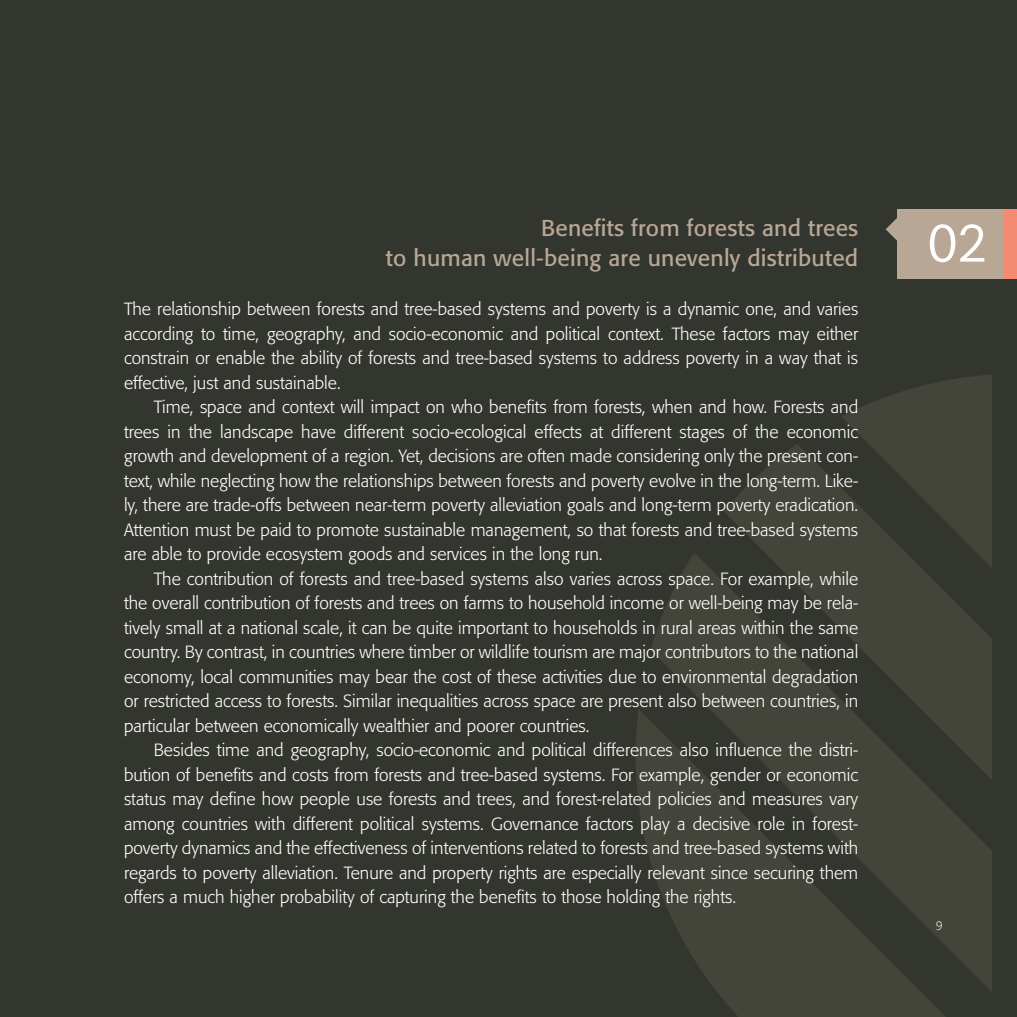
<style>
.page{position:relative;width:1017px;height:1017px;background:#33362e}
.page>*{position:absolute;margin:0;border:0;box-sizing:border-box;transform-origin:0 0}
.t1{font:52.5px "Caecilia LT Std";color:#fff}
.t2{font:22.75px/29.8px "Formata";letter-spacing:.01em;color:#b9a796;text-align:right}
.t3{font:300 17.5px/24.5px "Formata";color:#fff;text-align:justify}
.t4{font:300 12.25px "Caecilia LT Std";color:#fff}
</style>
<div class="page">
<svg style="left:636px;top:375px;width:356px;height:642px;fill:#43443a"></svg>
<div style="left:898px;top:210px;width:119px;height:69px;background:#b9a796"></div>
<svg style="left:886px;top:217px;width:12px;height:25px"></svg>
<div style="left:1005px;top:210px;width:12px;height:69px;background:#f48a71"></div>
<h2 class="t2" style="left:386px;top:213px;width:474px">Benefits from forests and trees<br>to human well-being are unevenly distributed</h2>
<p class="t3" style="left:124px;top:297px;width:736px">The relationship between forests and tree-based systems and poverty is a dynamic one, and varies according to time, geography, and socio-economic and political context. These factors may either constrain or enable the ability of forests and tree-based systems to address poverty in a way that is effective, just and sustainable.</p>
<p class="t3" style="left:124px;top:395px;width:736px;text-indent:30px">Time, space and context will impact on who benefits from forests, when and how. Forests and trees in the landscape have different socio-ecological effects at different stages of the economic growth and development of a region. Yet, decisions are often made considering only the present con&shy;text, while neglecting how the relationships between forests and poverty evolve in the long-term. Like&shy;ly, there are trade-offs between near-term poverty alleviation goals and long-term poverty eradication.<br>Attention must be paid to promote sustainable management, so that forests and tree-based systems are able to provide ecosystem goods and services in the long run.</p>
<p class="t3" style="left:124px;top:566px;width:736px;text-indent:30px">The contribution of forests and tree-based systems also varies across space. For example, while the overall contribution of forests and trees on farms to household income or well-being may be rela&shy;tively small at a national scale, it can be quite important to households in rural areas within the same country. By contrast, in countries where timber or wildlife tourism are major contributors to the national economy, local communities may bear the cost of these activities due to environmental degradation or restricted access to forests. Similar inequalities across space are present also between countries, in particular between economically wealthier and poorer countries.</p>
<p class="t3" style="left:124px;top:738px;width:736px;text-indent:30px">Besides time and geography, socio-economic and political differences also influence the distri&shy;bution of benefits and costs from forests and tree-based systems. For example, gender or economic status may define how people use forests and trees, and forest-related policies and measures vary among countries with different political systems. Governance factors play a decisive role in forest&shy;poverty dynamics and the effectiveness of interventions related to forests and tree-based systems with regards to poverty alleviation. Tenure and property rights are especially relevant since securing them offers a much higher probability of capturing the benefits to those holding the rights.</p>
<h1 class="t1" style="left:928px;top:213px;width:60px">02</h1>
<p class="t4" style="left:936px;top:918px;width:8px">9</p>
</div>
